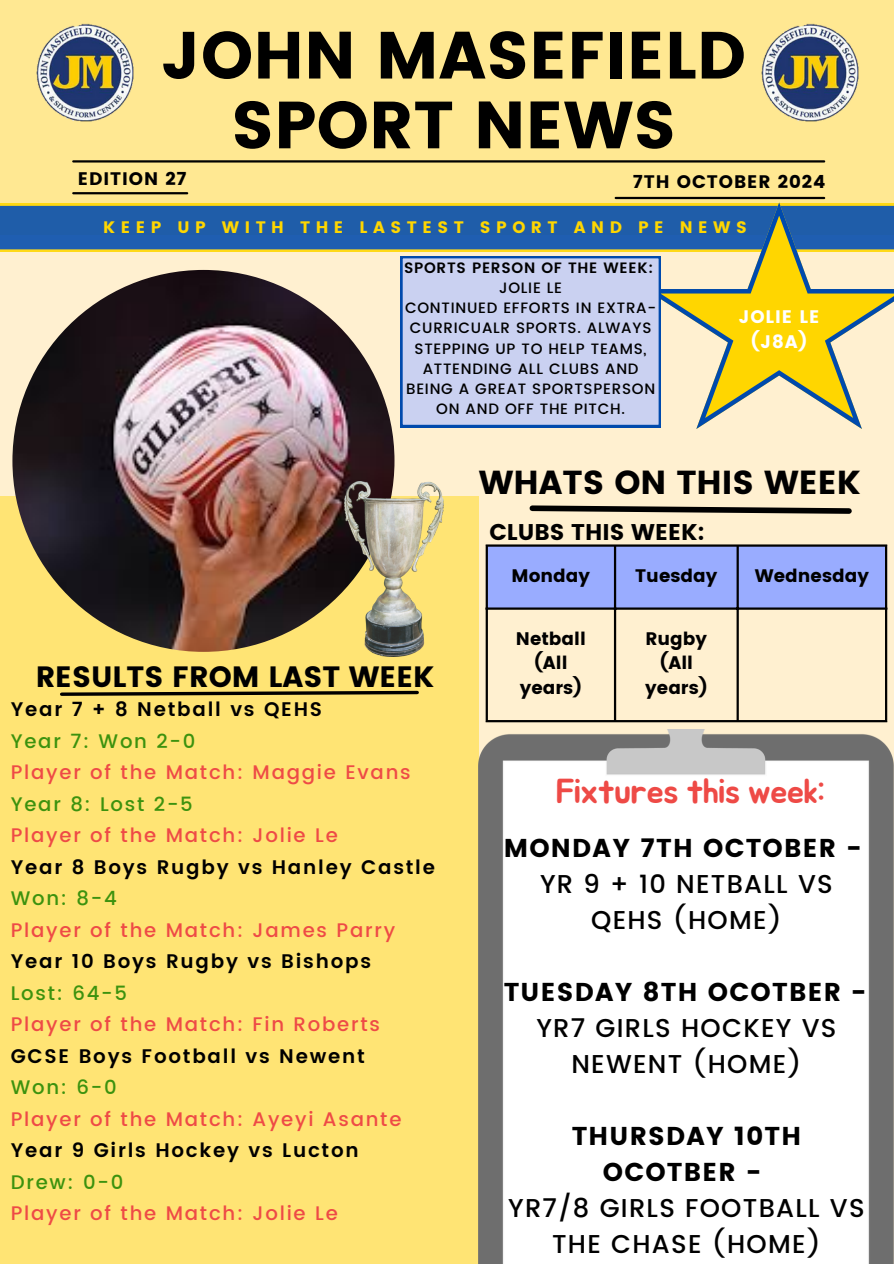
<style>
.page{position:relative;width:894px;height:1264px;background:#fff}
.page>*{position:absolute;margin:0;border:0;box-sizing:border-box;transform-origin:0 0}
.t1{font:66.45px/69.8px "Poppins";color:#000;text-align:center}
.t2{font:34.5px "Jua";letter-spacing:-.025em;color:#ee4a46}
.t3{font:33.15px "Poppins";color:#000}
.t4{font:29.4px "Poppins";color:#000}
.t5{font:500 25.8px/36px "Poppins";letter-spacing:.05em;color:#000;text-align:center}
.t6{font:22.8px "Poppins";color:#000}
.t7{font:500 19.65px "Poppins";letter-spacing:.09em;color:#ee4a46}
.t8{font:600 19.65px "Poppins";letter-spacing:.09em;color:#000}
.t9{font:500 19.65px "Poppins";letter-spacing:.09em;color:#3c920e}
.t10{font:18.15px/24.8px "Poppins";color:#000;text-align:center}
.t11{font:18.15px "Poppins";letter-spacing:.05em;color:#000}
.t12{font:18.15px "Poppins";letter-spacing:.05em;color:#fff}
.t13{font:16.65px "Poppins";letter-spacing:.335em;color:#ffd600}
.t14{font:500 15px/20.2px "Poppins";letter-spacing:.05em;color:#000;text-align:center}
.t15{font:600 15px "Poppins";letter-spacing:.05em;color:#000}
.s1{font-weight:400}
</style>
<div class="page">
<div style="left:0;top:0;width:893px;height:1263px;background:#fff0d0"></div>
<div style="left:0;top:496px;width:478px;height:767px;background:#ffe474"></div>
<img style="left:12px;top:270px;width:382px;height:382px;border-radius:50%">
<img style="left:345px;top:482px;width:99px;height:174px">
<div style="left:0;top:0;width:893px;height:234px;background:#ffe892"></div>
<hr style="left:615px;top:197px;width:208px;height:2px;background:#000">
<hr style="left:73px;top:192px;width:114px;height:2px;background:#000">
<hr style="left:73px;top:160px;width:750px;height:2px;background:#000">
<svg style="left:529px;top:505px;width:323px;height:9px"></svg>
<svg style="left:60px;top:690px;width:359px;height:6px"></svg>
<img style="left:761px;top:24px;width:98px;height:98px">
<img style="left:36px;top:24px;width:98px;height:98px">
<img style="left:478px;top:730px;width:414px;height:533px">
<div style="left:488px;top:546px;width:396px;height:61px;background:#99acff"></div>
<hr style="left:485px;top:546px;width:3px;height:174px;background:#000">
<hr style="left:613px;top:546px;width:3px;height:174px;background:#000">
<hr style="left:736px;top:546px;width:2px;height:174px;background:#000">
<hr style="left:884px;top:546px;width:3px;height:174px;background:#000">
<hr style="left:485px;top:544px;width:402px;height:2px;background:#000">
<hr style="left:485px;top:607px;width:402px;height:2px;background:#000">
<hr style="left:485px;top:720px;width:402px;height:2px;background:#000">
<svg style="left:0;top:204px;width:893px;height:223px"></svg>
<p class="t1" style="left:161px;top:21px;width:586px">JOHN MASEFIELD<br>SPORT NEWS</p>
<h4 class="t11" style="left:78px;top:168px;width:110px">EDITION 27</h4>
<p class="t11" style="left:632px;top:171px;width:194px">7TH OCTOBER 2024</p>
<h6 class="t13" style="left:103px;top:218px;width:645px">KEEP UP WITH THE LASTEST SPORT AND PE NEWS</h6>
<p class="t15" style="left:404px;top:259px;width:250px">SPORTS PERSON OF THE WEEK:</p>
<h3 class="t14" style="left:499px;top:277px;width:64px">JOLIE LE</h3>
<h5 class="t14" style="left:405px;top:298px;width:252px">CONTINUED EFFORTS IN EXTRA-<br>CURRICUALR SPORTS. ALWAYS<br>STEPPING UP TO HELP TEAMS,<br>ATTENDING ALL CLUBS AND<br>BEING A GREAT SPORTSPERSON<br>ON AND OFF THE PITCH.</h5>
<p class="t12" style="left:738px;top:306px;width:82px">JOLIE LE</p>
<h2 class="t12" style="left:750px;top:331px;width:58px">(J8A)</h2>
<p class="t3" style="left:478px;top:463px;width:383px">WHATS ON THIS WEEK</p>
<p class="t6" style="left:489px;top:519px;width:216px">CLUBS THIS WEEK:</p>
<p class="t4" style="left:36px;top:660px;width:400px">RESULTS FROM LAST WEEK</p>
<p class="t8" style="left:11px;top:697px;width:313px">Year 7 + 8 Netball vs QEHS</p>
<p class="t9" style="left:11px;top:729px;width:186px">Year 7: Won 2-0</p>
<p class="t7" style="left:11px;top:760px;width:401px">Player of the Match: Maggie Evans</p>
<p class="t9" style="left:11px;top:792px;width:184px">Year 8: Lost 2-5</p>
<p class="t7" style="left:11px;top:823px;width:328px">Player of the Match: Jolie Le</p>
<p class="t8" style="left:11px;top:855px;width:425px">Year 8 Boys Rugby vs Hanley Castle</p>
<p class="t9" style="left:11px;top:886px;width:107px">Won: 8-4</p>
<p class="t7" style="left:11px;top:918px;width:386px">Player of the Match: James Parry</p>
<p class="t8" style="left:11px;top:949px;width:362px">Year 10 Boys Rugby vs Bishops</p>
<p class="t9" style="left:11px;top:981px;width:118px">Lost: 64-5</p>
<p class="t7" style="left:11px;top:1012px;width:370px">Player of the Match: Fin Roberts</p>
<p class="t8" style="left:11px;top:1044px;width:355px">GCSE Boys Football vs Newent</p>
<p class="t9" style="left:11px;top:1075px;width:107px">Won: 6-0</p>
<p class="t7" style="left:11px;top:1107px;width:392px">Player of the Match: Ayeyi Asante</p>
<p class="t8" style="left:11px;top:1138px;width:349px">Year 9 Girls Hockey vs Lucton</p>
<p class="t9" style="left:11px;top:1170px;width:114px">Drew: 0-0</p>
<p class="t7" style="left:11px;top:1201px;width:328px">Player of the Match: Jolie Le</p>
<p class="t10" style="left:511px;top:563px;width:80px">Monday</p>
<p class="t10" style="left:635px;top:563px;width:84px">Tuesday</p>
<p class="t10" style="left:754px;top:563px;width:116px">Wednesday</p>
<p class="t10" style="left:515px;top:626px;width:71px">Netball (All years)</p>
<p class="t10" style="left:645px;top:626px;width:64px">Rugby (All years)</p>
<p class="t2" style="left:555px;top:775px;width:271px">Fixtures this week:</p>
<p class="t5" style="left:503px;top:830px;width:359px"><span class="s1">MONDAY 7TH OCTOBER -<br></span>YR 9 + 10 NETBALL VS<br>QEHS (HOME)</p>
<p class="t5" style="left:503px;top:974px;width:364px"><span class="s1">TUESDAY 8TH OCOTBER -<br></span>YR7 GIRLS HOCKEY VS<br>NEWENT (HOME)</p>
<p class="t5" style="left:508px;top:1118px;width:358px"><span class="s1">THURSDAY 10TH<br>OCOTBER -<br></span>YR7/8 GIRLS FOOTBALL VS<br>THE CHASE (HOME)</p>
</div>
